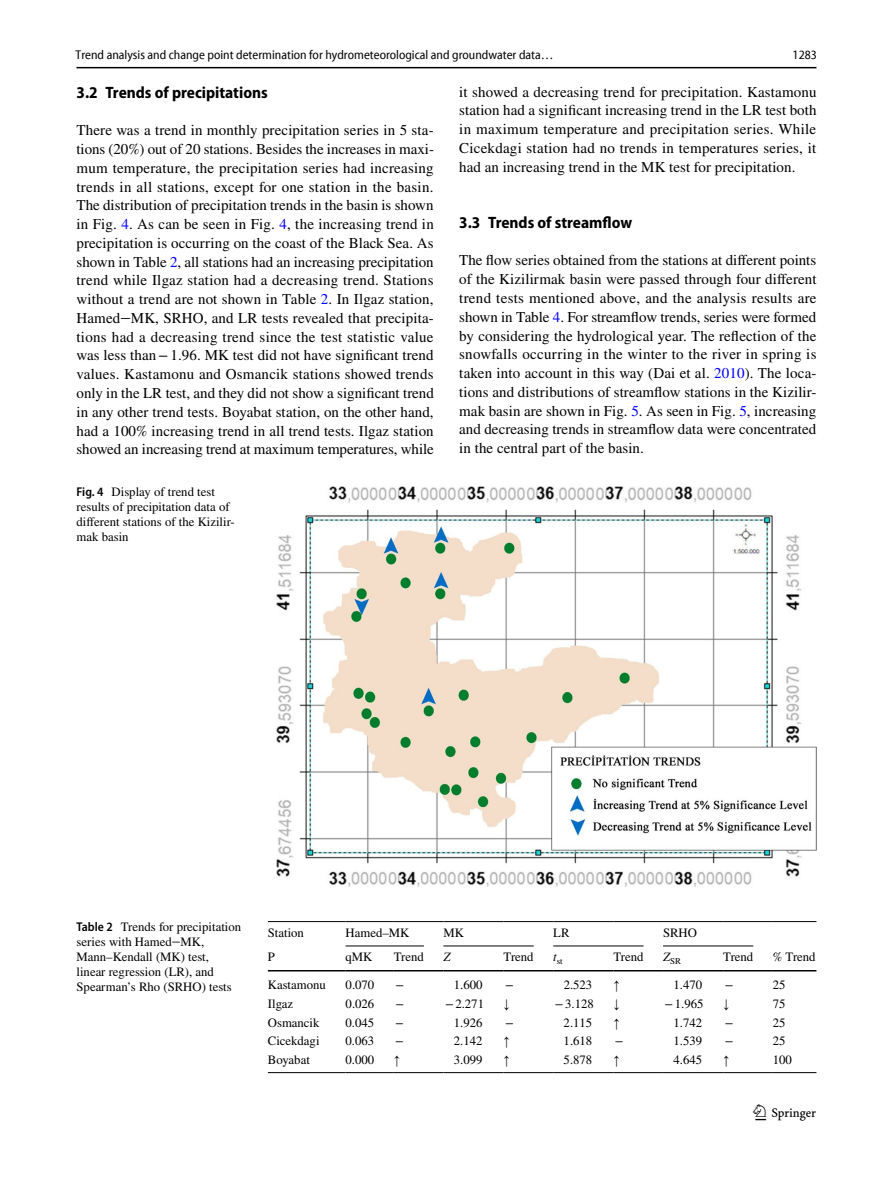
<style>
.page{position:relative;width:893px;height:1187px;background:#fff}
.page>*{position:absolute;margin:0;border:0;box-sizing:border-box;transform-origin:0 0}
.t1{font:22.5px "Springnew Regular 3";color:#000}
.t2{font:700 semi-condensed 16.5px "Myriad Pro";color:#000}
.t3{font:15px/18.8px "STIX";letter-spacing:.005em;color:#000;text-align:justify}
.t4{font:12.75px/15px "STIX";color:#000}
.t5{font:semi-condensed 12.75px "Myriad Pro Unic";color:#000}
.t6{font:700 12.75px "Times New Roman";color:#000}
.t7{font:12.75px "Times New Roman";color:#000}
.t8{font:italic 12.75px "STIX";color:#000}
.t9{font:8.85px "STIX";color:#000}
.s1{color:#00f}
.s2{font-family:"Code 2000"}
.s3{font-family:"Myriad Pro";font-weight:600;font-stretch:semi-condensed}
</style>
<div class="page">
<hr style="left:77px;top:67px;width:739px;height:1px;background:#000">
<img style="left:276px;top:486px;width:540px;height:400px">
<hr style="left:268px;top:921px;width:78px;height:1px;background:#000">
<hr style="left:346px;top:921px;width:48px;height:1px;background:#000">
<hr style="left:394px;top:921px;width:49px;height:1px;background:#000">
<hr style="left:443px;top:921px;width:61px;height:1px;background:#000">
<hr style="left:504px;top:921px;width:49px;height:1px;background:#000">
<hr style="left:553px;top:921px;width:60px;height:1px;background:#000">
<hr style="left:613px;top:921px;width:50px;height:1px;background:#000">
<hr style="left:663px;top:921px;width:60px;height:1px;background:#000">
<hr style="left:723px;top:921px;width:50px;height:1px;background:#000">
<hr style="left:773px;top:921px;width:43px;height:1px;background:#000">
<hr style="left:268px;top:969px;width:78px;height:2px;background:#000">
<hr style="left:346px;top:969px;width:48px;height:2px;background:#000">
<hr style="left:394px;top:969px;width:49px;height:2px;background:#000">
<hr style="left:443px;top:969px;width:61px;height:2px;background:#000">
<hr style="left:504px;top:969px;width:49px;height:2px;background:#000">
<hr style="left:553px;top:969px;width:60px;height:2px;background:#000">
<hr style="left:613px;top:969px;width:50px;height:2px;background:#000">
<hr style="left:663px;top:969px;width:60px;height:2px;background:#000">
<hr style="left:723px;top:969px;width:50px;height:2px;background:#000">
<hr style="left:773px;top:969px;width:43px;height:2px;background:#000">
<hr style="left:268px;top:1072px;width:78px;height:1px;background:#000">
<hr style="left:346px;top:1072px;width:48px;height:1px;background:#000">
<hr style="left:394px;top:1072px;width:49px;height:1px;background:#000">
<hr style="left:443px;top:1072px;width:61px;height:1px;background:#000">
<hr style="left:504px;top:1072px;width:49px;height:1px;background:#000">
<hr style="left:553px;top:1072px;width:60px;height:1px;background:#000">
<hr style="left:613px;top:1072px;width:50px;height:1px;background:#000">
<hr style="left:663px;top:1072px;width:60px;height:1px;background:#000">
<hr style="left:723px;top:1072px;width:50px;height:1px;background:#000">
<hr style="left:773px;top:1072px;width:43px;height:1px;background:#000">
<hr style="left:346px;top:945px;width:78px;height:1px;background:#000">
<hr style="left:443px;top:945px;width:91px;height:1px;background:#000">
<hr style="left:553px;top:945px;width:90px;height:1px;background:#000">
<hr style="left:663px;top:945px;width:90px;height:1px;background:#000">
<p class="t5" style="left:76px;top:50px;width:480px">Trend analysis and change point determination for hydrometeorological and groundwater data…</p>
<p class="t5" style="left:793px;top:50px;width:26px">1283</p>
<p class="t2" style="left:77px;top:83px;width:193px">3.2 Trends of precipitations</p>
<p class="t3" style="left:77px;top:122px;width:359px">There was a trend in monthly precipitation series in 5 sta&shy;tions (20%) out of 20 stations. Besides the increases in maxi&shy;mum temperature, the precipitation series had increasing trends in all stations, except for one station in the basin.<br>The distribution of precipitation trends in the basin is shown in Fig. <span class="s1">4</span>. As can be seen in Fig. <span class="s1">4</span>, the increasing trend in precipitation is occurring on the coast of the Black Sea. As shown in Table <span class="s1">2</span>, all stations had an increasing precipitation trend while Ilgaz station had a decreasing trend. Stations without a trend are not shown in Table <span class="s1">2</span>. In Ilgaz station, Hamed<span class="s2">‒</span>MK, SRHO, and LR tests revealed that precipita&shy;tions had a decreasing trend since the test statistic value was less than−1.96. MK test did not have significant trend values. Kastamonu and Osmancik stations showed trends only in the LR test, and they did not show a significant trend in any other trend tests. Boyabat station, on the other hand, had a 100% increasing trend in all trend tests. Ilgaz station showed an increasing trend at maximum temperatures, while</p>
<p class="t4" style="left:77px;top:485px;width:160px"><span class="s3">Fig. 4</span> Display of trend test results of precipitation data of different stations of the Kizilir&shy;mak basin</p>
<p class="t3" style="left:459px;top:83px;width:359px">it showed a decreasing trend for precipitation. Kastamonu station had a significant increasing trend in the LR test both in maximum temperature and precipitation series. While Cicekdagi station had no trends in temperatures series, it had an increasing trend in the MK test for precipitation.</p>
<p class="t2" style="left:459px;top:213px;width:174px">3.3 Trends of streamflow</p>
<p class="t3" style="left:459px;top:252px;width:359px">The flow series obtained from the stations at different points of the Kizilirmak basin were passed through four different trend tests mentioned above, and the analysis results are shown in Table <span class="s1">4</span>. For streamflow trends, series were formed by considering the hydrological year. The reflection of the snowfalls occurring in the winter to the river in spring is taken into account in this way (Dai et al. <span class="s1">2010</span>). The loca&shy;tions and distributions of streamflow stations in the Kizilir&shy;mak basin are shown in Fig. <span class="s1">5</span>. As seen in Fig. <span class="s1">5</span>, increasing and decreasing trends in streamflow data were concentrated in the central part of the basin.</p>
<p class="t4" style="left:77px;top:919px;width:166px"><span class="s3">Table 2</span> Trends for precipitation series with Hamed<span class="s2">‒</span>MK,<br>Mann–Kendall (MK) test, linear regression (LR), and<br>Spearman’s Rho (SRHO) tests</p>
<p class="t4" style="left:268px;top:925px;width:38px">Station</p>
<p class="t4" style="left:346px;top:925px;width:65px">Hamed–MK</p>
<p class="t4" style="left:443px;top:925px;width:22px">MK</p>
<p class="t4" style="left:553px;top:925px;width:18px">LR</p>
<p class="t4" style="left:663px;top:925px;width:36px">SRHO</p>
<p class="t4" style="left:268px;top:950px;width:9px">P</p>
<p class="t4" style="left:346px;top:950px;width:28px">qMK</p>
<p class="t4" style="left:394px;top:950px;width:32px">Trend</p>
<p class="t8" style="left:443px;top:947px;width:9px">Z</p>
<p class="t4" style="left:504px;top:950px;width:32px">Trend</p>
<p class="t9" style="left:553px;top:955px;width:11px"><sup>t</sup>st</p>
<p class="t4" style="left:613px;top:950px;width:32px">Trend</p>
<p class="t9" style="left:663px;top:955px;width:20px"><sup>Z</sup>SR</p>
<p class="t4" style="left:723px;top:950px;width:32px">Trend</p>
<p class="t4" style="left:773px;top:950px;width:44px">% Trend</p>
<p class="t4" style="left:268px;top:978px;width:60px">Kastamonu</p>
<p class="t4" style="left:346px;top:978px;width:30px">0.070</p>
<p class="t4" style="left:395px;top:978px;width:10px">−</p>
<p class="t4" style="left:454px;top:978px;width:30px">1.600</p>
<p class="t4" style="left:505px;top:978px;width:10px">−</p>
<p class="t4" style="left:564px;top:978px;width:30px">2.523</p>
<p class="t6" style="left:613px;top:975px;width:8px">↑</p>
<p class="t4" style="left:673px;top:978px;width:30px">1.470</p>
<p class="t4" style="left:725px;top:978px;width:10px">−</p>
<p class="t4" style="left:773px;top:978px;width:14px">25</p>
<p class="t4" style="left:268px;top:996px;width:27px">Ilgaz</p>
<p class="t4" style="left:346px;top:996px;width:30px">0.026</p>
<p class="t4" style="left:395px;top:996px;width:10px">−</p>
<p class="t4" style="left:445px;top:996px;width:41px">−2.271</p>
<p class="t7" style="left:504px;top:994px;width:8px">↓</p>
<p class="t4" style="left:555px;top:996px;width:41px">−3.128</p>
<p class="t7" style="left:613px;top:994px;width:8px">↓</p>
<p class="t4" style="left:665px;top:996px;width:41px">−1.965</p>
<p class="t7" style="left:723px;top:994px;width:8px">↓</p>
<p class="t4" style="left:773px;top:996px;width:14px">75</p>
<p class="t4" style="left:268px;top:1015px;width:53px">Osmancik</p>
<p class="t4" style="left:346px;top:1015px;width:30px">0.045</p>
<p class="t4" style="left:395px;top:1015px;width:10px">−</p>
<p class="t4" style="left:454px;top:1015px;width:30px">1.926</p>
<p class="t4" style="left:505px;top:1015px;width:10px">−</p>
<p class="t4" style="left:564px;top:1015px;width:30px">2.115</p>
<p class="t6" style="left:613px;top:1012px;width:8px">↑</p>
<p class="t4" style="left:673px;top:1015px;width:30px">1.742</p>
<p class="t4" style="left:725px;top:1015px;width:10px">−</p>
<p class="t4" style="left:773px;top:1015px;width:14px">25</p>
<p class="t4" style="left:268px;top:1034px;width:53px">Cicekdagi</p>
<p class="t4" style="left:346px;top:1034px;width:30px">0.063</p>
<p class="t4" style="left:395px;top:1034px;width:10px">−</p>
<p class="t4" style="left:454px;top:1034px;width:30px">2.142</p>
<p class="t6" style="left:504px;top:1031px;width:8px">↑</p>
<p class="t4" style="left:564px;top:1034px;width:30px">1.618</p>
<p class="t4" style="left:615px;top:1034px;width:10px">−</p>
<p class="t4" style="left:673px;top:1034px;width:30px">1.539</p>
<p class="t4" style="left:725px;top:1034px;width:10px">−</p>
<p class="t4" style="left:773px;top:1034px;width:14px">25</p>
<p class="t4" style="left:268px;top:1053px;width:44px">Boyabat</p>
<p class="t4" style="left:346px;top:1053px;width:30px">0.000</p>
<p class="t6" style="left:394px;top:1050px;width:8px">↑</p>
<p class="t4" style="left:454px;top:1053px;width:30px">3.099</p>
<p class="t6" style="left:504px;top:1050px;width:8px">↑</p>
<p class="t4" style="left:564px;top:1053px;width:30px">5.878</p>
<p class="t6" style="left:613px;top:1050px;width:8px">↑</p>
<p class="t4" style="left:673px;top:1053px;width:30px">4.645</p>
<p class="t6" style="left:723px;top:1050px;width:8px">↑</p>
<p class="t4" style="left:773px;top:1053px;width:21px">100</p>
<h1 class="t1" style="left:755px;top:1104px;width:62px">1 3</h1>
</div>
